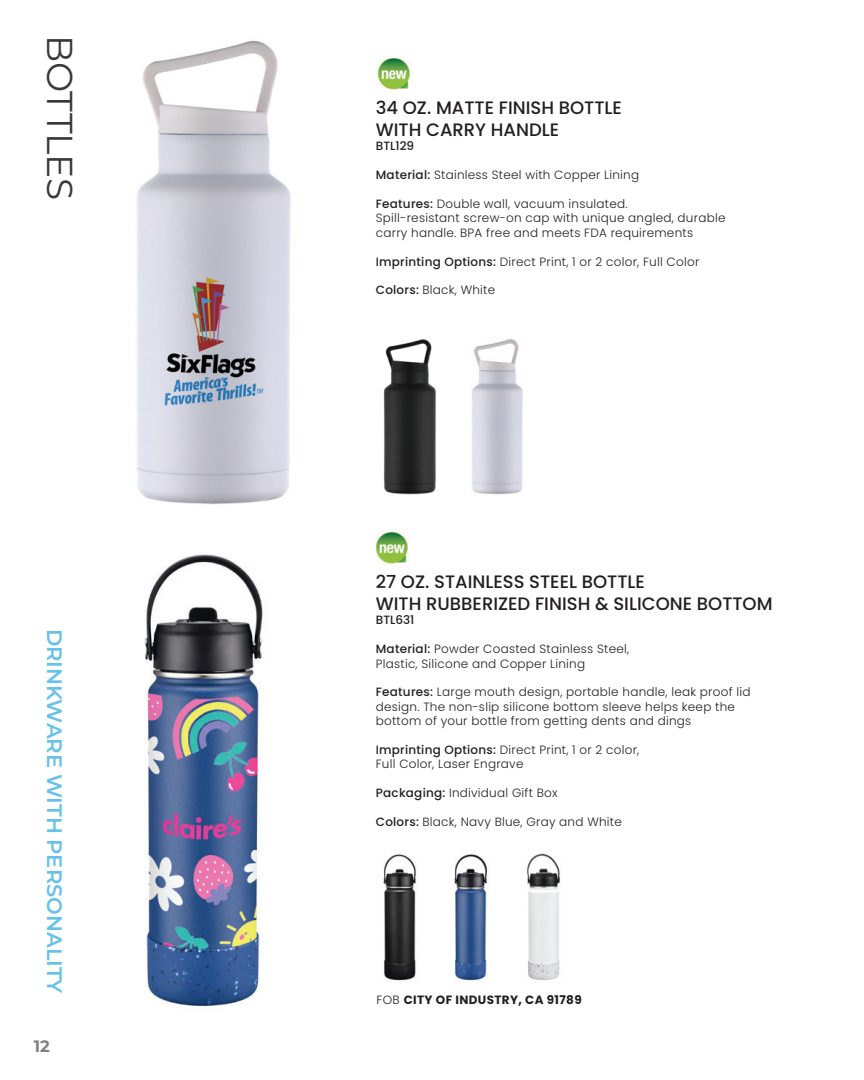
<style>
.page{position:relative;width:864px;height:1080px;background:#fff}
.page>*{position:absolute;margin:0;border:0;box-sizing:border-box;transform-origin:0 0}
.t1{font:36px "Montserrat";color:#38373b}
.t2{font:600 21px "Montserrat";color:#68c1e9}
.t3{font:500 18px/21.6px "Poppins";color:#231f20}
.t4{font:700 16.5px "Montserrat";color:#808182}
.t5{font:300 12px/14.4px "Poppins";letter-spacing:.02em;color:#231f20}
.t6{font:700 12px "Poppins";letter-spacing:.03em;color:#231f20}
.t7{font:500 12px "Poppins";color:#231f20}
.s1{font-weight:500}
.s2{font-weight:300}
</style>
<div class="page">
<img style="left:137px;top:40px;width:154px;height:465px">
<img style="left:472px;top:339px;width:51px;height:156px">
<img style="left:454px;top:854px;width:34px;height:127px">
<svg style="left:527px;top:853px;width:34px;height:127px;fill:#e8eae9"></svg>
<img style="left:383px;top:339px;width:53px;height:156px">
<img style="left:383px;top:854px;width:33px;height:127px">
<img style="left:144px;top:554px;width:119px;height:453px">
<img style="left:378px;top:57px;width:32px;height:33px">
<img style="left:376px;top:531px;width:32px;height:33px">
<h1 class="t1" style="left:85px;top:34px;width:168px;rotate:90deg">BOTTLES</h1>
<h2 class="t2" style="left:70px;top:628px;width:366px;rotate:90deg">DRINKWARE WITH PERSONALITY</h2>
<h3 class="t4" style="left:34px;top:1034px;width:18px">12</h3>
<h3 class="t3" style="left:376px;top:97px;width:248px">34 OZ. MATTE FINISH BOTTLE<br>WITH CARRY HANDLE</h3>
<p class="t7" style="left:376px;top:139px;width:40px">BTL129</p>
<p class="t5" style="left:376px;top:168px;width:265px"><span class="s1">Material:</span> Stainless Steel with Copper Lining</p>
<p class="t5" style="left:376px;top:197px;width:351px"><span class="s1">Features:</span> Double wall, vacuum insulated.<br>Spill-resistant screw-on cap with unique angled, durable carry handle. BPA free and meets FDA requirements</p>
<p class="t5" style="left:376px;top:254px;width:325px"><span class="s1">Imprinting Options:</span> Direct Print, 1 or 2 color, Full Color</p>
<p class="t5" style="left:376px;top:283px;width:121px"><span class="s1">Colors:</span> Black, White</p>
<h3 class="t3" style="left:376px;top:571px;width:398px">27 OZ. STAINLESS STEEL BOTTLE<br>WITH RUBBERIZED FINISH &amp; SILICONE BOTTOM</h3>
<p class="t7" style="left:376px;top:613px;width:40px">BTL631</p>
<p class="t5" style="left:376px;top:642px;width:255px"><span class="s1">Material:</span> Powder Coasted Stainless Steel,<br>Plastic, Silicone and Copper Lining</p>
<p class="t5" style="left:376px;top:685px;width:376px"><span class="s1">Features:</span> Large mouth design, portable handle, leak proof lid design. The non-slip silicone bottom sleeve helps keep the bottom of your bottle from getting dents and dings</p>
<p class="t5" style="left:376px;top:743px;width:265px"><span class="s1">Imprinting Options:</span> Direct Print, 1 or 2 color,<br>Full Color, Laser Engrave</p>
<p class="t5" style="left:376px;top:786px;width:183px"><span class="s1">Packaging:</span> Individual Gift Box</p>
<p class="t5" style="left:376px;top:815px;width:248px"><span class="s1">Colors:</span> Black, Navy Blue, Gray and White</p>
<p class="t6" style="left:377px;top:993px;width:207px"><span class="s2">FOB</span> CITY OF INDUSTRY, CA 91789</p>
</div>
